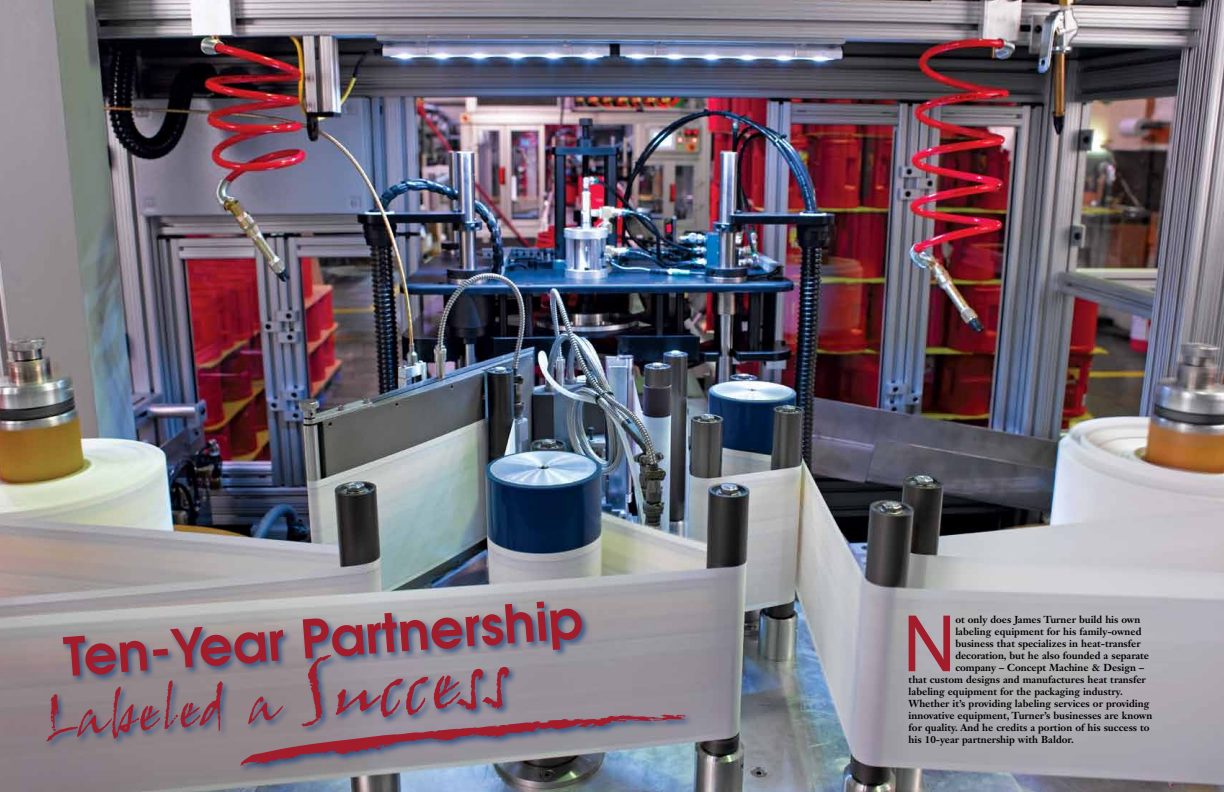
<style>
.page{position:relative;width:1224px;height:792px;background:#fff}
.page>*{position:absolute;margin:0;border:0;box-sizing:border-box;transform-origin:0 0}
.t1{font:73.3px "Thonburi";color:#a21d2b}
.t2{font:58px "John Handy Plain";color:#a21d2b}
.t3{font:600 53px "Avant Garde";color:#a21d2b}
.t4{font:700 10px "Janson Text LT Std";color:#000}
.s1{font-size:78px}
</style>
<div class="page">
<img style="left:0;top:0;width:1224px;height:792px">
<div style="left:45px;top:600px;width:546px;height:150px;background:#18457e;opacity:.75"></div>
<div style="left:239px;top:713px;width:455px;height:61px;background:#18457e;opacity:.75"></div>
<svg style="left:238px;top:714px;width:449px;height:53px;background:#8a7885"></svg>
<p class="t3" style="left:62px;top:621px;width:522px;rotate:-4deg">Ten-Year Partnership</p>
<p class="t2" style="left:41px;top:683px;width:469px;rotate:-4deg">Labeled a <span class="s1">Success</span></p>
<p class="t1" style="left:903px;top:583px;width:53px">N</p>
<p class="t4" style="left:955px;top:613px;width:187px">ot only does James Turner build his own</p>
<p class="t4" style="left:955px;top:625px;width:188px">labeling equipment for his family-owned</p>
<p class="t4" style="left:955px;top:637px;width:187px">business that specializes in heat-transfer</p>
<p class="t4" style="left:955px;top:649px;width:195px">decoration, but he also founded a separate</p>
<p class="t4" style="left:955px;top:661px;width:190px">company – Concept Machine &amp; Design –</p>
<p class="t4" style="left:909px;top:673px;width:239px">that custom designs and manufactures heat transfer</p>
<p class="t4" style="left:909px;top:685px;width:216px">labeling equipment for the packaging industry.</p>
<p class="t4" style="left:909px;top:697px;width:242px">Whether it’s providing labeling services or providing</p>
<p class="t4" style="left:909px;top:709px;width:245px">innovative equipment, Turner’s businesses are known</p>
<p class="t4" style="left:909px;top:721px;width:243px">for quality. And he credits a portion of his success to</p>
<p class="t4" style="left:909px;top:733px;width:167px">his 10-year partnership with Baldor.</p>
</div>
